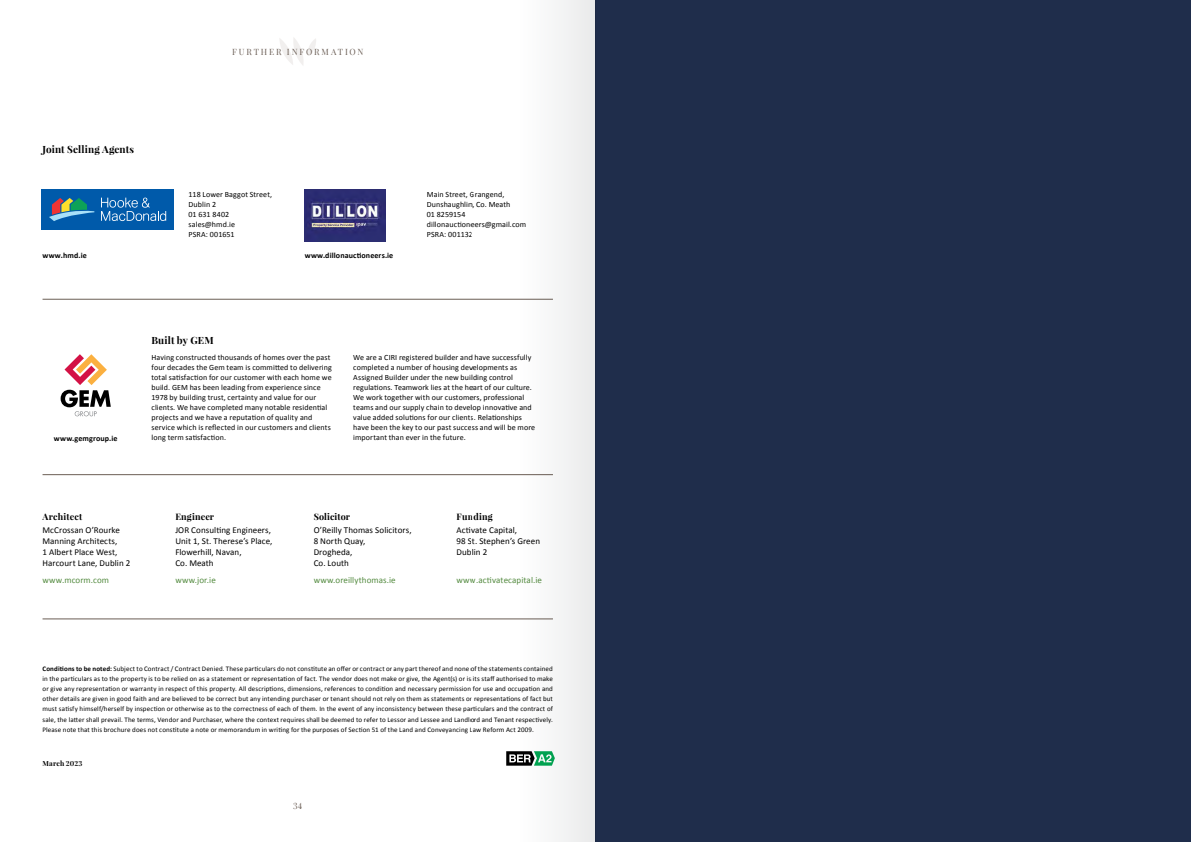
<style>
.page{position:relative;width:1191px;height:842px;background:#fff}
.page>*{position:absolute;margin:0;border:0;box-sizing:border-box;transform-origin:0 0}
.t1{font:700 10px "Playfair Display";letter-spacing:.01em;color:#000}
.t2{font:9px/11px "Calibri";letter-spacing:.005em;color:#000}
.t3{font:9px "Calibri";letter-spacing:.01em;color:#548b40}
.t4{font:700 9px "Playfair Display";letter-spacing:.02em;color:#000}
.t5{font:8.5px "Playfair Display";letter-spacing:.215em;color:#6b5e55}
.t6{font:8px/10px "Calibri";letter-spacing:.01em;color:#000}
.t7{font:700 8px "Calibri";letter-spacing:.015em;color:#000}
.t8{font:7px/10px "Calibri";letter-spacing:.015em;color:#000;text-align:justify}
.t9{font:700 7px "Playfair Display";letter-spacing:.02em;color:#000}
.s1{font-weight:700}
</style>
<div class="page">
<hr style="left:43px;top:619px;width:510px;height:1px;background:#6b5e55">
<hr style="left:43px;top:474px;width:510px;height:1px;background:#6b5e55">
<hr style="left:43px;top:299px;width:510px;height:1px;background:#6b5e55">
<img style="left:305px;top:189px;width:80px;height:52px">
<svg style="left:61px;top:354px;width:50px;height:62px"></svg>
<div style="left:595px;top:0;width:596px;height:842px;background:#1f2d4b"></div>
<div style="left:41px;top:189px;width:133px;height:41px;background:#005aaa"></div>
<svg style="left:101px;top:198px;width:65px;height:23px"></svg>
<svg style="left:49px;top:198px;width:45px;height:23px"></svg>
<svg style="left:279px;top:38px;width:37px;height:27px"></svg>
<div style="left:471px;top:0;width:124px;height:842px;background:linear-gradient(to right,#fff,#eceded)"></div>
<h1 class="t1" style="left:43px;top:143px;width:93px">Joint Selling Agents</h1>
<p class="t5" style="left:232px;top:47px;width:133px">FURTHER INFORMATION</p>
<p class="t6" style="left:189px;top:190px;width:85px">118 Lower Baggot Street,<br>Dublin 2<br>01 631 8402 sales@hmd.ie<br>PSRA: 001651</p>
<p class="t6" style="left:427px;top:190px;width:101px">Main Street, Grangend,<br>Dunshaughlin, Co. Meath<br>01 8259154 dillonauctioneers@gmail.com<br>PSRA: 001132</p>
<p class="t7" style="left:43px;top:249px;width:46px">www.hmd.ie</p>
<p class="t7" style="left:305px;top:249px;width:90px">www.dillonauctioneers.ie</p>
<p class="t7" style="left:54px;top:432px;width:65px">www.gemgroup.ie</p>
<h1 class="t1" style="left:151px;top:334px;width:64px">Built by GEM</h1>
<p class="t6" style="left:151px;top:352px;width:182px">Having constructed thousands of homes over the past four decades the Gem team is committed to delivering total satisfaction for our customer with each home we build. GEM has been leading from experience since 1978 by building trust, certainty and value for our clients. We have completed many notable residential projects and we have a reputation of quality and service which is reflected in our customers and clients long term satisfaction.</p>
<p class="t6" style="left:353px;top:352px;width:183px">We are a CIRI registered builder and have successfully completed a number of housing developments as Assigned Builder under the new building control regulations. Teamwork lies at the heart of our culture.<br>We work together with our customers, professional teams and our supply chain to develop innovative and value added solutions for our clients. Relationships have been the key to our past success and will be more important than ever in the future.</p>
<p class="t4" style="left:43px;top:511px;width:41px">Architect</p>
<p class="t2" style="left:43px;top:525px;width:89px">McCrossan O’Rourke<br>Manning Architects,<br>1 Albert Place West,<br>Harcourt Lane, Dublin 2</p>
<p class="t3" style="left:43px;top:574px;width:68px">www.mcorm.com</p>
<p class="t4" style="left:175px;top:511px;width:40px">Engineer</p>
<p class="t2" style="left:175px;top:525px;width:98px">JOR Consulting Engineers,<br>Unit 1, St. Therese’s Place,<br>Flowerhill, Navan,<br>Co. Meath</p>
<p class="t3" style="left:175px;top:574px;width:42px">www.jor.ie</p>
<p class="t4" style="left:314px;top:511px;width:38px">Solicitor</p>
<p class="t2" style="left:314px;top:525px;width:99px">O’Reilly Thomas Solicitors,<br>8 North Quay,<br>Drogheda,<br>Co. Louth</p>
<p class="t3" style="left:314px;top:574px;width:83px">www.oreillythomas.ie</p>
<p class="t4" style="left:456px;top:511px;width:38px">Funding</p>
<p class="t2" style="left:456px;top:525px;width:85px">Activate Capital,<br>98 St. Stephen’s Green<br>Dublin 2</p>
<p class="t3" style="left:456px;top:574px;width:87px">www.activatecapital.ie</p>
<p class="t8" style="left:43px;top:664px;width:512px"><span class="s1">Conditions to be noted:</span> Subject to Contract / Contract Denied. These particulars do not constitute an offer or contract or any part thereof and none of the statements contained in the particulars as to the property is to be relied on as a statement or representation of fact. The vendor does not make or give, the Agent(s) or is its staff authorised to make or give any representation or warranty in respect of this property. All descriptions, dimensions, references to condition and necessary permission for use and occupation and other details are given in good faith and are believed to be correct but any intending purchaser or tenant should not rely on them as statements or representations of fact but must satisfy himself/herself by inspection or otherwise as to the correctness of each of them. In the event of any inconsistency between these particulars and the contract of sale, the latter shall prevail. The terms, Vendor and Purchaser, where the context requires shall be deemed to refer to Lessor and Lessee and Landlord and Tenant respectively.<br>Please note that this brochure does not constitute a note or memorandum in writing for the purposes of Section 51 of the Land and Conveyancing Law Reform Act 2009.</p>
<p class="t9" style="left:43px;top:759px;width:41px">March 2023</p>
<p class="t5" style="left:293px;top:800px;width:11px">34</p>
</div>
